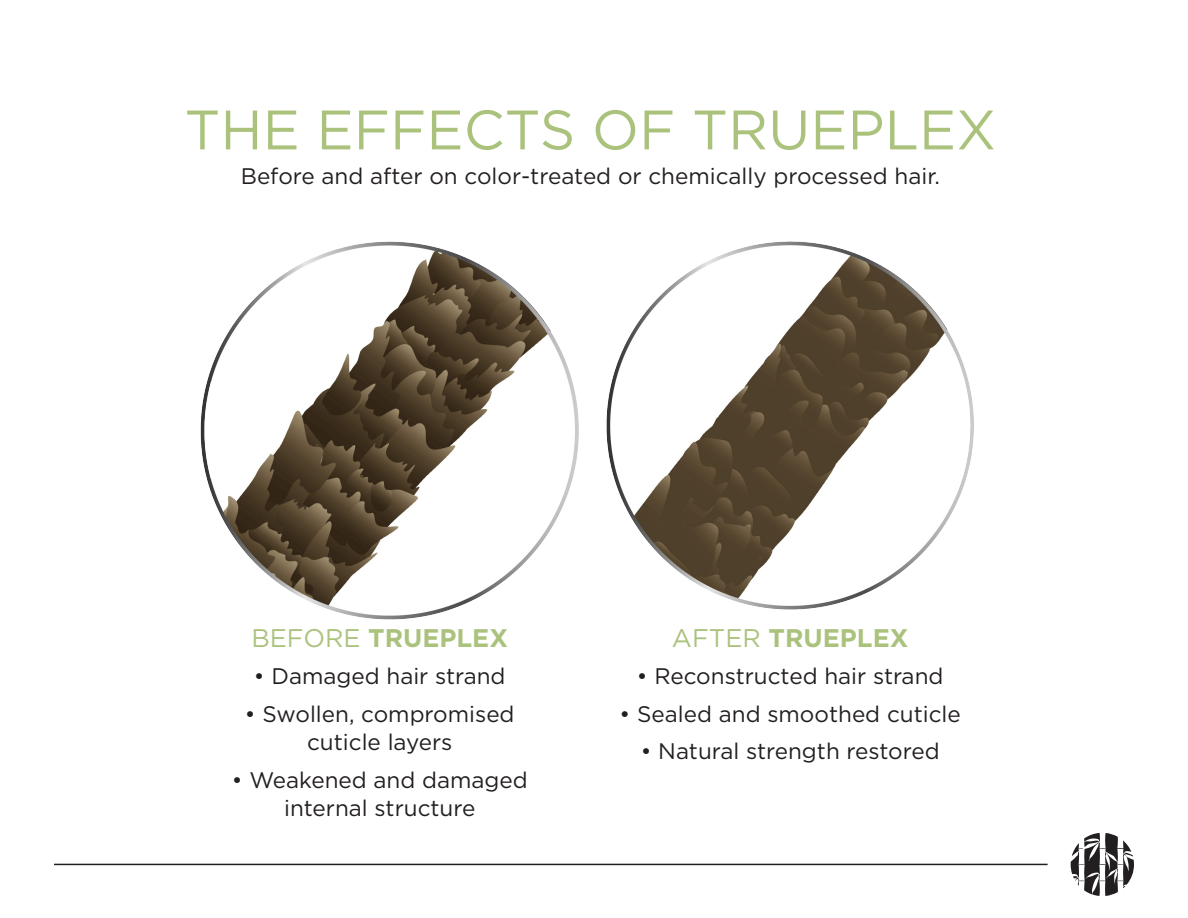
<style>
.page{position:relative;width:1188px;height:918px;background:#fff}
.page>*{position:absolute;margin:0;border:0;box-sizing:border-box;transform-origin:0 0}
.t1{font:55.5px "Gotham";color:#abc27d}
.t2{font:700 25.5px "Gotham";color:#abc27d}
.t3{font:22.5px "Gotham";color:#231f20}
.s1{font-weight:400}
</style>
<div class="page">
<svg style="left:1071px;top:833px;width:63px;height:63px"></svg>
<hr style="left:54px;top:864px;width:994px;height:1px;background:#231f20">
<img style="left:606px;top:241px;width:368px;height:369px">
<img style="left:200px;top:241px;width:379px;height:379px">
<p class="t1" style="left:184px;top:94px;width:813px">THE EFFECTS OF TRUEPLEX</p>
<p class="t3" style="left:241px;top:162px;width:701px">Before and after on color-treated or chemically processed hair.</p>
<p class="t2" style="left:251px;top:621px;width:258px"><span class="s1">BEFORE</span> TRUEPLEX</p>
<p class="t3" style="left:254px;top:662px;width:253px">• Damaged hair strand</p>
<p class="t3" style="left:245px;top:699px;width:271px">• Swollen, compromised</p>
<p class="t3" style="left:307px;top:728px;width:147px">cuticle layers</p>
<p class="t3" style="left:232px;top:765px;width:297px">• Weakened and damaged</p>
<p class="t3" style="left:284px;top:794px;width:193px">internal structure</p>
<p class="t2" style="left:672px;top:621px;width:238px"><span class="s1">AFTER</span> TRUEPLEX</p>
<p class="t3" style="left:637px;top:662px;width:308px">• Reconstructed hair strand</p>
<p class="t3" style="left:620px;top:699px;width:343px">• Sealed and smoothed cuticle</p>
<p class="t3" style="left:641px;top:737px;width:300px">• Natural strength restored</p>
</div>
